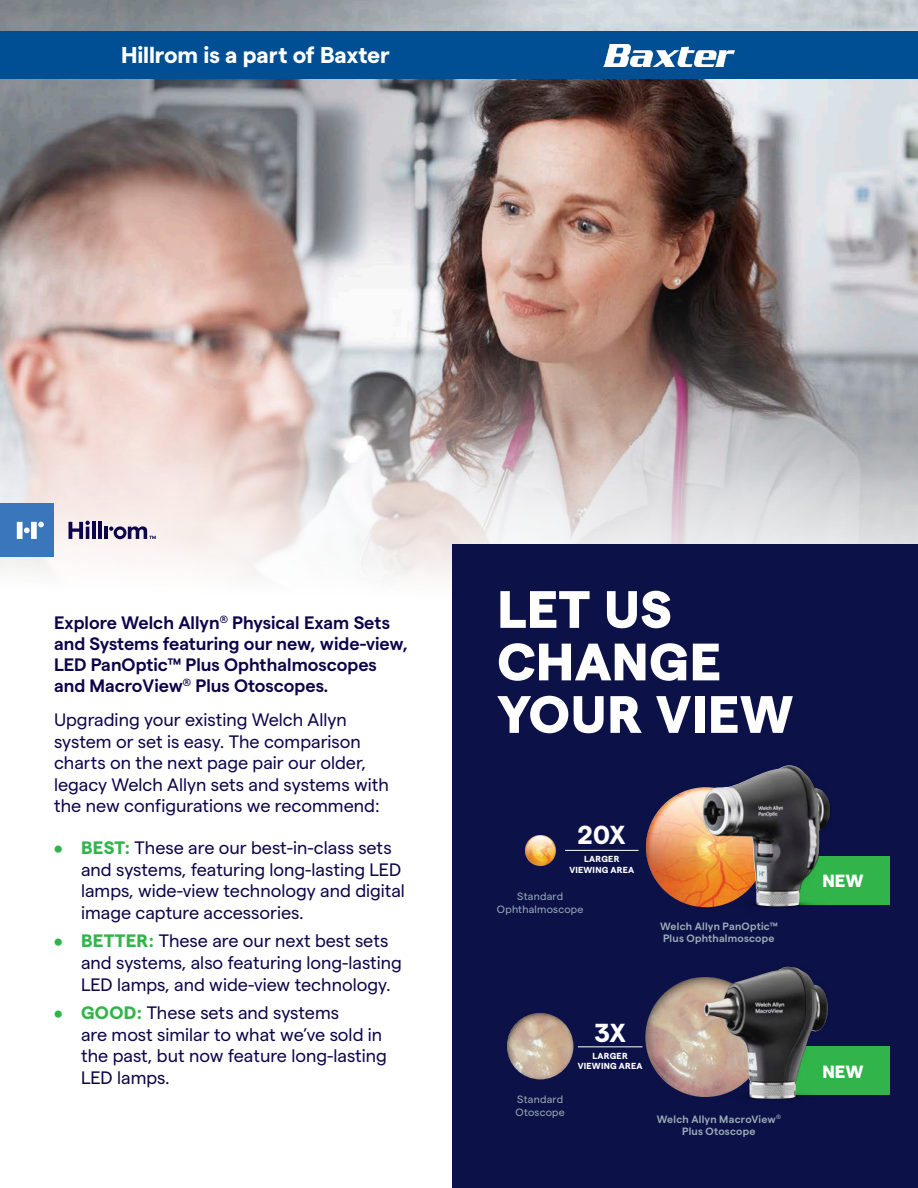
<style>
.page{position:relative;width:918px;height:1188px;background:#fff}
.page>*{position:absolute;margin:0;border:0;box-sizing:border-box;transform-origin:0 0}
.t1{font:800 52.5px/52.5px "Matter";letter-spacing:.01em;color:#fff}
.PRODUCT_FAMILY{font:700 26.1px "Matter";color:#fff}
.t2{font:700 22.95px "Matter";letter-spacing:-.005em;color:#fff}
.t3{font:18px/21.6px "Matter";color:#0d0449}
.t4{font:600 18px/21px "Matter";color:#0d0449}
.t5{font:800 17.7px "Matter";color:#fff}
.PRODUCT_FAMILY-2{font:600 10.65px/12.8px "Matter";letter-spacing:.02em;color:#9badb7}
.PRODUCT_FAMILY-3{font:10.65px/12.8px "Matter";letter-spacing:.02em;color:#9badb7;text-align:center}
.PRODUCT_FAMILY-4{font:700 8.7px/10.4px "Matter";letter-spacing:.03em;color:#fff;text-align:center}
.s1{font-weight:700;color:#31b44a}
</style>
<div class="page">
<img style="left:0;top:0;width:918px;height:648px">
<div style="left:453px;top:544px;width:465px;height:644px;background:#0c1248"></div>
<div style="left:785px;top:856px;width:105px;height:48px;background:#31b44a"></div>
<div style="left:785px;top:1046px;width:105px;height:49px;background:#31b44a"></div>
<img style="left:525px;top:835px;width:31px;height:31px;border-radius:15px">
<img style="left:632px;top:787px;width:227px;height:121px">
<img style="left:702px;top:765px;width:128px;height:141px">
<img style="left:507px;top:1013px;width:66px;height:66px;border-radius:33px">
<img style="left:631px;top:966px;width:198px;height:134px">
<img style="left:704px;top:967px;width:124px;height:132px">
<hr style="left:565px;top:850px;width:74px;height:1px;background:#fff">
<hr style="left:578px;top:1047px;width:64px;height:1px;background:#fff">
<div style="left:0;top:32px;width:918px;height:47px;background:#004f94"></div>
<img style="left:604px;top:44px;width:131px;height:22px">
<div style="left:0;top:503px;width:54px;height:54px;background:#3976bc"></div>
<hr style="left:92px;top:522px;width:4px;height:17px;background:#0d0449">
<hr style="left:98px;top:522px;width:4px;height:17px;background:#0d0449">
<svg style="left:69px;top:521px;width:21px;height:18px"></svg>
<svg style="left:17px;top:522px;width:27px;height:17px"></svg>
<svg style="left:105px;top:526px;width:51px;height:13px"></svg>
<p class="t2" style="left:121px;top:38px;width:270px">Hillrom is a part of Baxter</p>
<p class="t4" style="left:54px;top:611px;width:356px">Explore Welch Allyn<sup>®</sup> Physical Exam Sets and Systems featuring our new, wide-view, LED PanOptic™ Plus Ophthalmoscopes and MacroView<sup>®</sup> Plus Otoscopes.</p>
<p class="t3" style="left:54px;top:707px;width:337px">Upgrading your existing Welch Allyn system or set is easy. The comparison charts on the next page pair our older, legacy Welch Allyn sets and systems with the new configurations we recommend:</p>
<p class="t3" style="left:81px;top:836px;width:325px;text-indent:-27px"><span class="s1">• BEST:</span> These are our best-in-class sets and systems, featuring long-lasting LED lamps, wide-view technology and digital image capture accessories.</p>
<p class="t3" style="left:81px;top:929px;width:322px;text-indent:-27px"><span class="s1">• BETTER:</span> These are our next best sets and systems, also featuring long-lasting<br>LED lamps, and wide-view technology.</p>
<p class="t3" style="left:81px;top:1000px;width:307px;text-indent:-27px"><span class="s1">• GOOD:</span> These sets and systems<br>are most similar to what we’ve sold in the past, but now feature long-lasting<br>LED lamps.</p>
<p class="t1" style="left:497px;top:579px;width:298px">LET US<br>CHANGE<br>YOUR VIEW</p>
<p class="PRODUCT_FAMILY" style="left:578px;top:816px;width:49px">20X</p>
<p class="PRODUCT_FAMILY-4" style="left:569px;top:853px;width:66px">LARGER<br>VIEWING AREA</p>
<p class="PRODUCT_FAMILY-3" style="left:497px;top:889px;width:88px">Standard<br>Ophthalmoscope</p>
<p class="PRODUCT_FAMILY-2" style="left:660px;top:919px;width:119px">Welch Allyn PanOptic™<br>Plus Ophthalmoscope</p>
<p class="PRODUCT_FAMILY-3" style="left:516px;top:1092px;width:51px;text-align:left">Standard<br>Otoscope</p>
<p class="PRODUCT_FAMILY" style="left:594px;top:1013px;width:33px">3X</p>
<p class="PRODUCT_FAMILY-4" style="left:578px;top:1050px;width:66px">LARGER<br>VIEWING AREA</p>
<p class="PRODUCT_FAMILY-2" style="left:657px;top:1112px;width:126px;text-align:center">Welch Allyn MacroView<sup>®<br></sup>Plus Otoscope</p>
<p class="t5" style="left:822px;top:868px;width:43px">NEW</p>
<p class="t5" style="left:822px;top:1059px;width:43px">NEW</p>
</div>
